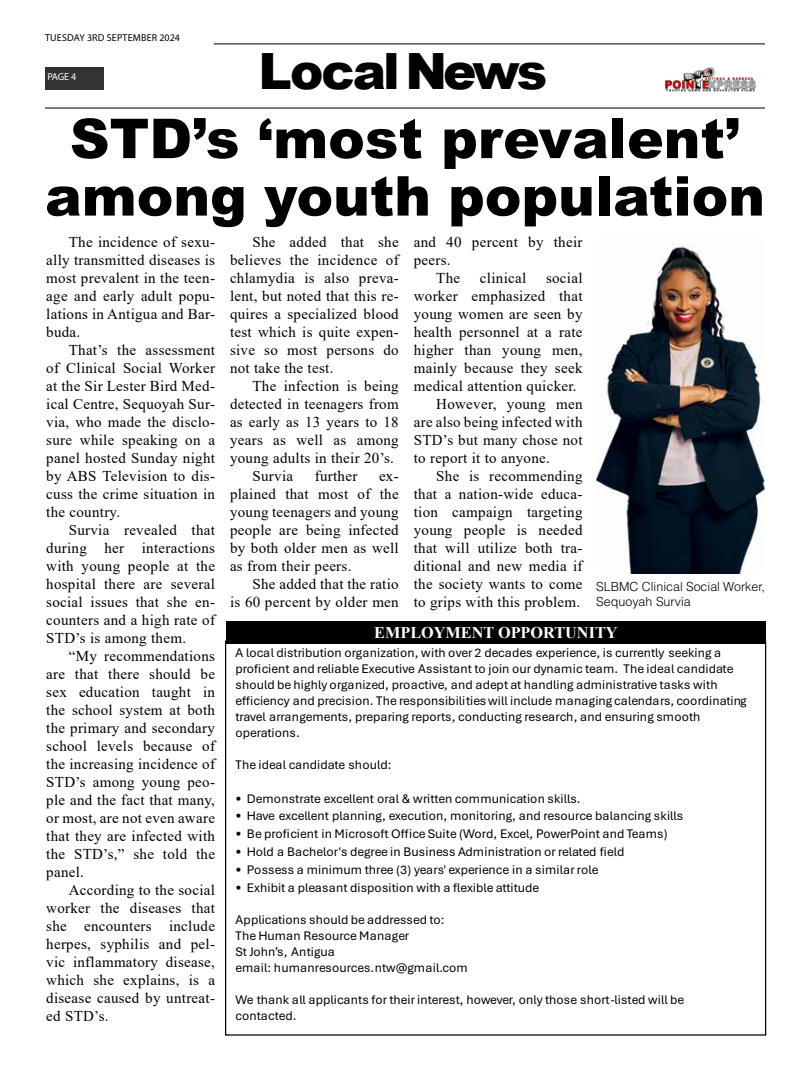
<style>
.page{position:relative;width:810px;height:1080px;background:#fff}
.page>*{position:absolute;margin:0;border:0;box-sizing:border-box;transform-origin:0 0}
.t1{font:900 55px/57.5px "Arial";color:#000;text-align:center}
.t2{font:900 50px "Arial";letter-spacing:-.06em;color:#000}
.t3{font:700 16.25px "Times New Roman";color:#fff}
.t4{font:15px/18px "Times New Roman";letter-spacing:.02em;color:#000;text-align:justify}
.t5{font:13.12px/15.9px "Aptos";letter-spacing:.005em;color:#000}
.t6{font:300 12.5px/15px "Helvetica LT Std";color:#000}
.t7{font:10px "Myriad Pro";letter-spacing:.02em;color:#000}
.t8{font:10px "Myriad Pro";color:#fff}
</style>
<div class="page">
<hr style="left:214px;top:43px;width:551px;height:2px;background:#333">
<div style="left:45px;top:67px;width:58px;height:22px;background:#333"></div>
<img style="left:665px;top:67px;width:91px;height:25px">
<hr style="left:45px;top:107px;width:720px;height:2px;background:#333">
<div style="left:226px;top:622px;width:540px;height:22px;background:#000"></div>
<img style="left:596px;top:244px;width:169px;height:330px">
<p class="t7" style="left:45px;top:31px;width:136px">TUESDAY 3RD SEPTEMBER 2024</p>
<p class="t8" style="left:47px;top:71px;width:31px">PAGE 4</p>
<h2 class="t2" style="left:259px;top:34px;width:290px">Local News</h2>
<h1 class="t1" style="left:45px;top:108px;width:721px">STD’s ‘most prevalent’ among youth population</h1>
<p class="t4" style="left:46px;top:232px;width:170px;text-indent:22px">The incidence of sexu&shy;ally transmitted diseases is most prevalent in the teen&shy;age and early adult popu&shy;lations in Antigua and Bar&shy;buda.</p>
<p class="t4" style="left:46px;top:340px;width:170px;text-indent:22px">That’s the assessment of Clinical Social Worker at the Sir Lester Bird Med&shy;ical Centre, Sequoyah Sur&shy;via, who made the disclo&shy;sure while speaking on a panel hosted Sunday night by ABS Television to dis&shy;cuss the crime situation in the country.</p>
<p class="t4" style="left:46px;top:520px;width:170px;text-indent:22px">Survia revealed that during her interactions with young people at the hospital there are several social issues that she en&shy;counters and a high rate of STD’s is among them.</p>
<p class="t4" style="left:46px;top:646px;width:170px;text-indent:22px">“My recommendations are that there should be sex education taught in the school system at both the primary and secondary school levels because of the increasing incidence of STD’s among young peo&shy;ple and the fact that many, or most, are not even aware that they are infected with the STD’s,” she told the panel.</p>
<p class="t4" style="left:46px;top:880px;width:170px;text-indent:22px">According to the social worker the diseases that she encounters include herpes, syphilis and pel&shy;vic inflammatory disease, which she explains, is a disease caused by untreat&shy;ed STD’s.</p>
<p class="t4" style="left:230px;top:232px;width:170px;text-indent:22px">She added that she believes the incidence of chlamydia is also preva&shy;lent, but noted that this re&shy;quires a specialized blood test which is quite expen&shy;sive so most persons do not take the test.</p>
<p class="t4" style="left:252px;top:376px;width:148px">The infection is being</p>
<p class="t4" style="left:230px;top:394px;width:170px">detected in teenagers from</p>
<p class="t4" style="left:230px;top:412px;width:170px">as early as 13 years to 18</p>
<p class="t4" style="left:230px;top:430px;width:170px">years as well as among</p>
<p class="t4" style="left:230px;top:448px;width:166px">young adults in their 20’s.</p>
<p class="t4" style="left:252px;top:466px;width:42px">Survia</p>
<p class="t4" style="left:315px;top:466px;width:44px">further</p>
<p class="t4" style="left:230px;top:466px;width:170px;text-indent:149px">ex&shy;plained that most of the young teenagers and young people are being infected by both older men as well as from their peers.</p>
<p class="t4" style="left:230px;top:574px;width:170px;text-align:right">She added that the ratio<br>is 60 percent by older men</p>
<p class="t4" style="left:414px;top:232px;width:170px">and 40 percent by their</p>
<p class="t4" style="left:414px;top:250px;width:38px">peers.</p>
<p class="t4" style="left:436px;top:268px;width:25px">The</p>
<p class="t4" style="left:480px;top:268px;width:48px">clinical</p>
<p class="t4" style="left:546px;top:268px;width:38px">social</p>
<p class="t4" style="left:414px;top:286px;width:170px">worker emphasized that</p>
<p class="t4" style="left:414px;top:304px;width:170px">young women are seen by</p>
<p class="t4" style="left:414px;top:322px;width:170px">health personnel at a rate</p>
<p class="t4" style="left:414px;top:340px;width:170px">higher than young men,</p>
<p class="t4" style="left:414px;top:358px;width:170px">mainly because they seek</p>
<p class="t4" style="left:414px;top:376px;width:164px">medical attention quicker.</p>
<p class="t4" style="left:436px;top:394px;width:148px">However, young men</p>
<p class="t4" style="left:414px;top:412px;width:170px">are also being infected with</p>
<p class="t4" style="left:414px;top:430px;width:170px">STD’s but many chose not</p>
<p class="t4" style="left:414px;top:448px;width:138px">to report it to anyone.</p>
<p class="t4" style="left:436px;top:466px;width:148px">She is recommending</p>
<p class="t4" style="left:414px;top:484px;width:170px">that a nation-wide educa-</p>
<p class="t4" style="left:414px;top:502px;width:170px">tion campaign targeting</p>
<p class="t4" style="left:414px;top:520px;width:170px">young people is needed</p>
<p class="t4" style="left:414px;top:538px;width:170px">that will utilize both tra-</p>
<p class="t4" style="left:414px;top:556px;width:170px">ditional and new media if</p>
<p class="t4" style="left:414px;top:574px;width:170px">the society wants to come</p>
<p class="t4" style="left:414px;top:592px;width:168px">to grips with this problem.</p>
<p class="t6" style="left:596px;top:579px;width:170px">SLBMC Clinical Social Worker,<br>Sequoyah Survia</p>
<p class="t3" style="left:374px;top:621px;width:245px">EMPLOYMENT OPPORTUNITY</p>
<p class="t5" style="left:235px;top:644px;width:513px">A local distribution organization, with over 2 decades experience, is currently seeking a proficient and reliable Executive Assistant to join our dynamic team. The ideal candidate should be highly organized, proactive, and adept at handling administrative tasks with efficiency and precision. The responsibilities will include managing calendars, coordinating travel arrangements, preparing reports, conducting research, and ensuring smooth operations.</p>
<p class="t5" style="left:235px;top:756px;width:158px">The ideal candidate should:</p>
<p class="t5" style="left:235px;top:790px;width:347px">• Demonstrate excellent oral &amp; written communication skills.</p>
<p class="t5" style="left:235px;top:807px;width:449px">• Have excellent planning, execution, monitoring, and resource balancing skills</p>
<p class="t5" style="left:235px;top:826px;width:434px">• Be proficient in Microsoft Office Suite (Word, Excel, PowerPoint and Teams)</p>
<p class="t5" style="left:235px;top:844px;width:390px">• Hold a Bachelor's degree in Business Administration or related field</p>
<p class="t5" style="left:235px;top:862px;width:365px">• Possess a minimum three (3) years' experience in a similar role</p>
<p class="t5" style="left:235px;top:879px;width:306px">• Exhibit a pleasant disposition with a flexible attitude</p>
<p class="t5" style="left:235px;top:911px;width:234px">Applications should be addressed to:<br>The Human Resource Manager<br>St John’s, Antigua<br>email: humanresources.ntw@gmail.com</p>
<p class="t5" style="left:235px;top:991px;width:451px;line-height:16.4px">We thank all applicants for their interest, however, only those short-listed will be contacted.</p>
</div>
